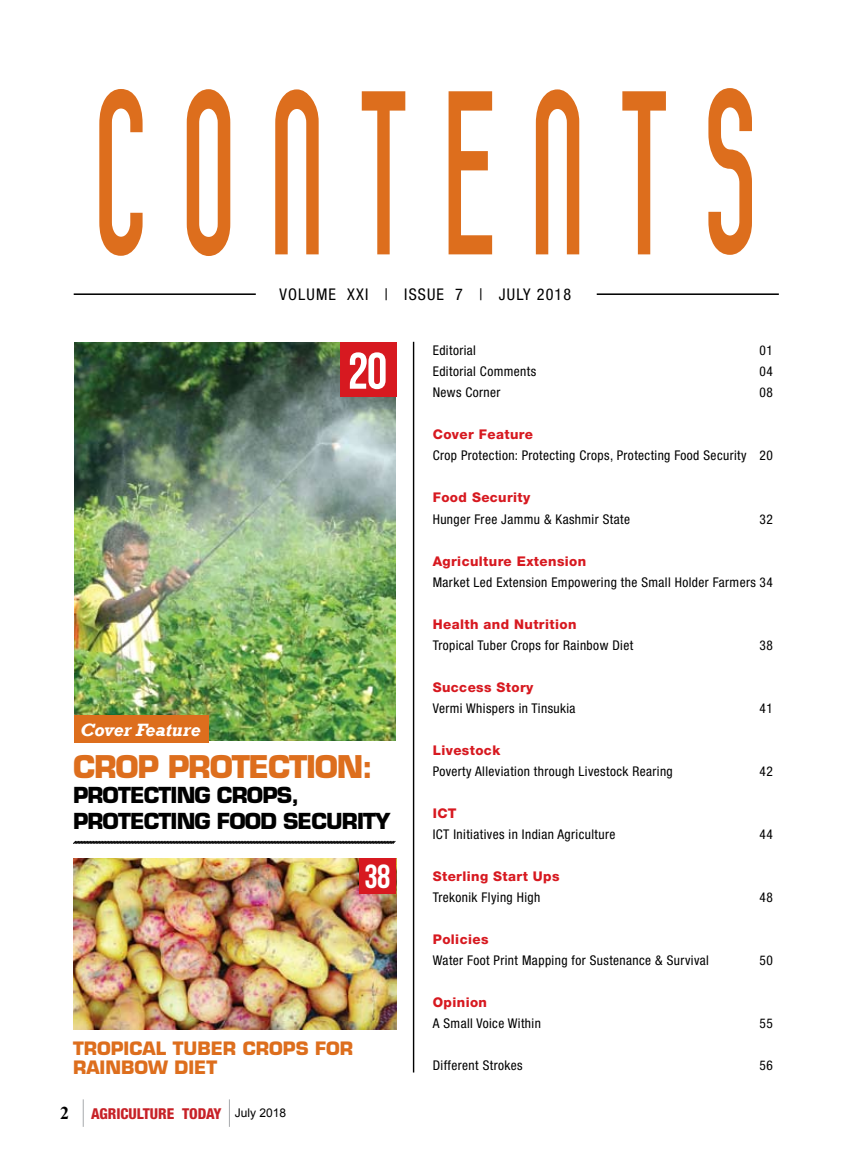
<style>
.page{position:relative;width:851px;height:1170px;background:#fff}
.page>*{position:absolute;margin:0;border:0;box-sizing:border-box;transform-origin:0 0}
.t1{font:229.95px "Prozak";letter-spacing:.25em;color:#dd6e1d;scale:.67 1}
.t2{font:51.3px "Bebas Neue";color:#fff}
.t3{font:33.3px "Bebas Neue";color:#fff}
.t4{font:700 30.45px "Eurostile LT Std";letter-spacing:-.04em;color:#dd6e1d}
.t5{font:700 21.45px/25.5px "Eurostile LT Std";letter-spacing:-.04em;color:#000}
.t6{font:italic 700 18.3px "Rockwell";color:#fff}
.t7{font:700 18px/19.5px "Eurostile LT Std";color:#dd6e1d}
.t8{font:condensed 16.2px "Helvetica Neue LT Std";letter-spacing:.07em;color:#000}
.t9{font:800 condensed 15px "Helvetica Neue LT Std";color:#c72127}
.t10{font:condensed 13.35px "Helvetica Neue LT Std";letter-spacing:.03em;color:#000}
.t11{font:800 13.35px "Helvetica Neue LT Std";letter-spacing:.03em;color:#d71920}
.s1{font-family:"Times New Roman";font-weight:700;font-stretch:normal;font-size:18px;color:#000}
.s2{font-family:"Arial";font-weight:400;font-stretch:normal;font-size:12px;color:#000}
</style>
<div class="page">
<svg style="left:229px;top:1099px;width:1px;height:27px"></svg>
<svg style="left:83px;top:1099px;width:1px;height:27px"></svg>
<img style="left:74px;top:342px;width:322px;height:398px">
<hr style="left:74px;top:293px;width:182px;height:2px;background:#000">
<hr style="left:596px;top:293px;width:182px;height:2px;background:#000">
<hr style="left:413px;top:342px;width:1px;height:730px;background:#000">
<div style="left:340px;top:342px;width:56px;height:55px;background:#d71920"></div>
<img style="left:74px;top:858px;width:322px;height:171px">
<div style="left:359px;top:857px;width:37px;height:36px;background:#d71920"></div>
<svg style="left:73px;top:840px;width:323px;height:4px"></svg>
<div style="left:74px;top:714px;width:135px;height:28px;background:#dd6e1d"></div>
<h1 class="t1" style="left:96px;top:40px;width:984px">CONTENTS</h1>
<p class="t8" style="left:279px;top:284px;width:293px">VOLUME XXI | ISSUE 7 | JULy 2018</p>
<h3 class="t6" style="left:80px;top:718px;width:122px">Cover Feature</h3>
<h2 class="t2" style="left:348px;top:342px;width:41px">20</h2>
<h3 class="t4" style="left:73px;top:747px;width:301px">CROP PROTECTION:</h3>
<h3 class="t5" style="left:73px;top:782px;width:319px">PROTECTING CROPS,<br>PROTECTING FOOD SECURITY</h3>
<h3 class="t3" style="left:364px;top:858px;width:27px">38</h3>
<h3 class="t7" style="left:73px;top:1038px;width:282px">TROPICAL TUBER CROPS FOR<br>RAINBOW DIET</h3>
<p class="t9" style="left:60px;top:1104px;width:228px"><span class="s1">2</span> AGRICULTURE TODAY <span class="s2">July 2018</span></p>
<p class="t10" style="left:432px;top:343px;width:45px">Editorial</p>
<p class="t10" style="left:759px;top:343px;width:15px">01</p>
<p class="t10" style="left:432px;top:364px;width:105px">Editorial Comments</p>
<p class="t10" style="left:759px;top:364px;width:15px">04</p>
<p class="t10" style="left:432px;top:385px;width:69px">News Corner</p>
<p class="t10" style="left:759px;top:385px;width:15px">08</p>
<p class="t11" style="left:432px;top:426px;width:102px">Cover Feature</p>
<p class="t10" style="left:432px;top:448px;width:341px">Crop Protection: Protecting Crops, Protecting Food Security 20</p>
<p class="t11" style="left:432px;top:489px;width:99px">Food Security</p>
<p class="t10" style="left:432px;top:511px;width:199px">Hunger Free Jammu &amp; Kashmir State</p>
<p class="t10" style="left:759px;top:511px;width:15px">32</p>
<p class="t11" style="left:432px;top:553px;width:155px">Agriculture Extension</p>
<p class="t10" style="left:432px;top:574px;width:341px">Market Led Extension Empowering the Small Holder Farmers 34</p>
<p class="t11" style="left:432px;top:615px;width:145px">Health and Nutrition</p>
<p class="t10" style="left:432px;top:637px;width:202px">Tropical Tuber Crops for Rainbow Diet</p>
<p class="t10" style="left:759px;top:637px;width:15px">38</p>
<p class="t11" style="left:432px;top:678px;width:102px">Success Story</p>
<p class="t10" style="left:432px;top:700px;width:144px">Vermi Whispers in Tinsukia</p>
<p class="t10" style="left:759px;top:700px;width:15px">41</p>
<p class="t11" style="left:432px;top:742px;width:69px">Livestock</p>
<p class="t10" style="left:432px;top:763px;width:241px">Poverty Alleviation through Livestock Rearing</p>
<p class="t10" style="left:759px;top:763px;width:15px">42</p>
<p class="t11" style="left:432px;top:805px;width:25px">ICT</p>
<p class="t10" style="left:432px;top:826px;width:184px">ICT Initiatives in Indian Agriculture</p>
<p class="t10" style="left:759px;top:826px;width:15px">44</p>
<p class="t11" style="left:432px;top:867px;width:128px">Sterling Start Ups</p>
<p class="t10" style="left:432px;top:889px;width:109px">Trekonik Flying High</p>
<p class="t10" style="left:759px;top:889px;width:15px">48</p>
<p class="t11" style="left:432px;top:931px;width:57px">Policies</p>
<p class="t10" style="left:432px;top:952px;width:277px">Water Foot Print Mapping for Sustenance &amp; Survival</p>
<p class="t10" style="left:759px;top:952px;width:15px">50</p>
<p class="t11" style="left:432px;top:994px;width:56px">Opinion</p>
<p class="t10" style="left:432px;top:1015px;width:110px">A Small Voice Within</p>
<p class="t10" style="left:759px;top:1015px;width:15px">55</p>
<p class="t10" style="left:432px;top:1057px;width:91px">Different Strokes</p>
<p class="t10" style="left:759px;top:1057px;width:15px">56</p>
</div>
